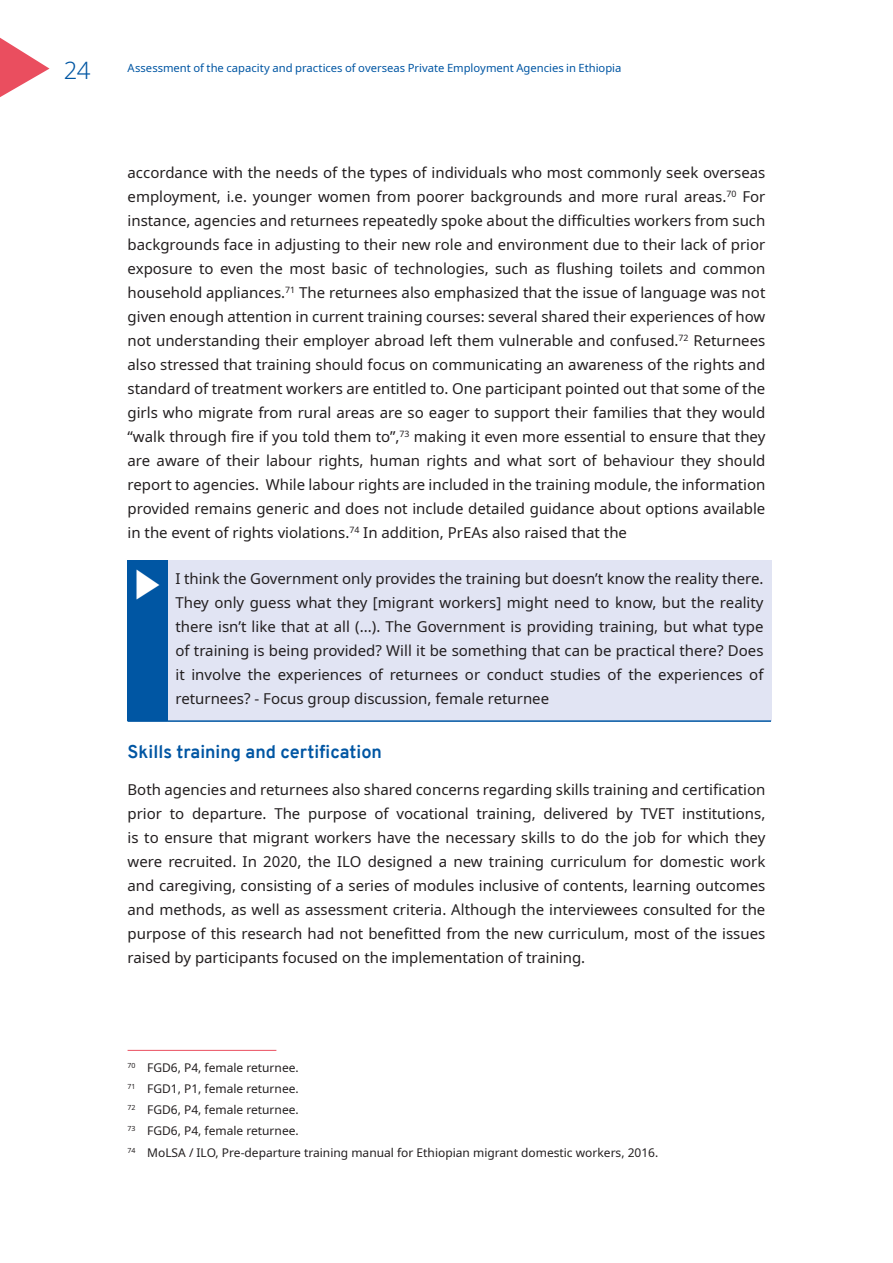
<style>
.page{position:relative;width:893px;height:1263px;background:#fff}
.page>*{position:absolute;margin:0;border:0;box-sizing:border-box;transform-origin:0 0}
.t1{font:300 24px "Noto Sans";color:#0056a3}
.t2{font:700 18px "Overpass";color:#0056a3}
.t3{font:15px/24px "Noto Sans";color:#231f20;text-align:justify}
.t4{font:12px/21.3px "Noto Sans";color:#231f20}
.t5{font:11.25px "Noto Sans";color:#0056a3}
</style>
<div class="page">
<svg style="left:0;top:37px;width:50px;height:60px"></svg>
<div style="left:128px;top:561px;width:40px;height:160px;background:#0056a3"></div>
<div style="left:168px;top:561px;width:603px;height:160px;background:#e1e4f3"></div>
<hr style="left:128px;top:720px;width:40px;height:2px;background:#0056a3">
<hr style="left:168px;top:720px;width:603px;height:2px;background:#0056a3">
<hr style="left:128px;top:1050px;width:148px;height:1px;background:#ea4e5f">
<h1 class="t1" style="left:64px;top:53px;width:28px">24</h1>
<p class="t5" style="left:128px;top:60px;width:495px">Assessment of the capacity and practices of overseas Private Employment Agencies in Ethiopia</p>
<p class="t3" style="left:128px;top:161px;width:639px">accordance with the needs of the types of individuals who most commonly seek overseas employment, i.e. younger women from poorer backgrounds and more rural areas.<sup>70</sup> For instance, agencies and returnees repeatedly spoke about the difficulties workers from such backgrounds face in adjusting to their new role and environment due to their lack of prior exposure to even the most basic of technologies, such as flushing toilets and common household appliances.<sup>71</sup> The returnees also emphasized that the issue of language was not given enough attention in current training courses: several shared their experiences of how not understanding their employer abroad left them vulnerable and confused.<sup>72</sup> Returnees also stressed that training should focus on communicating an awareness of the rights and standard of treatment workers are entitled to. One participant pointed out that some of the girls who migrate from rural areas are so eager to support their families that they would “walk through fire if you told them to”,<sup>73</sup> making it even more essential to ensure that they are aware of their labour rights, human rights and what sort of behaviour they should report to agencies. While labour rights are included in the training module, the information provided remains generic and does not include detailed guidance about options available in the event of rights violations.<sup>74</sup> In addition, PrEAs also raised that the</p>
<p class="t3" style="left:175px;top:567px;width:590px">I think the Government only provides the training but doesn’t know the reality there.<br>They only guess what they [migrant workers] might need to know, but the reality there isn’t like that at all (...). The Government is providing training, but what type of training is being provided? Will it be something that can be practical there? Does it involve the experiences of returnees or conduct studies of the experiences of returnees? - Focus group discussion, female returnee</p>
<p class="t2" style="left:128px;top:739px;width:256px">Skills training and certification</p>
<p class="t3" style="left:128px;top:778px;width:639px">Both agencies and returnees also shared concerns regarding skills training and certification prior to departure. The purpose of vocational training, delivered by TVET institutions, is to ensure that migrant workers have the necessary skills to do the job for which they were recruited. In 2020, the ILO designed a new training curriculum for domestic work and caregiving, consisting of a series of modules inclusive of contents, learning outcomes and methods, as well as assessment criteria. Although the interviewees consulted for the purpose of this research had not benefitted from the new curriculum, most of the issues raised by participants focused on the implementation of training.</p>
<p class="t4" style="left:128px;top:1057px;width:532px"><sup>70</sup> FGD6, P4, female returnee.<br><sup>71</sup> FGD1, P1, female returnee.<br><sup>72</sup> FGD6, P4, female returnee.<br><sup>73</sup> FGD6, P4, female returnee.<br><sup>74</sup> MoLSA / ILO, Pre-departure training manual for Ethiopian migrant domestic workers, 2016.</p>
</div>
